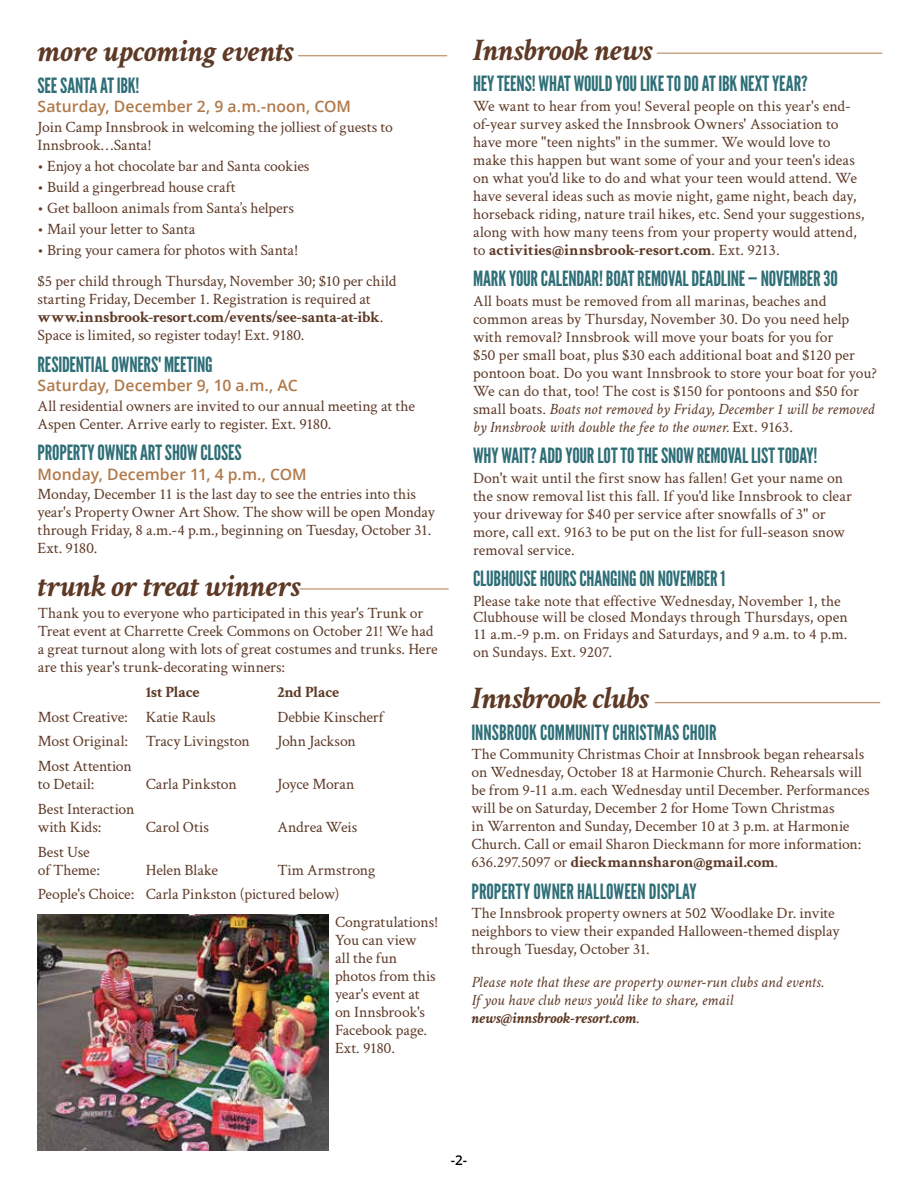
<style>
.page{position:relative;width:918px;height:1188px;background:#fff}
.page>*{position:absolute;margin:0;border:0;box-sizing:border-box;transform-origin:0 0}
.t1{font:italic 700 31.5px "Crimson";letter-spacing:-.005em;color:#5d3926}
.t2{font:21px "League Gothic";letter-spacing:-.005em;color:#2e6e77}
.t3{font:15.75px/18px "Crimson";color:#5d3926}
.t4{font:italic 15.75px/18px "Crimson";letter-spacing:.005em;color:#5d3926}
.t5{font:600 15.75px "Open Sans";letter-spacing:.005em;color:#b0794a}
.t6{font:700 15.75px "Crimson";letter-spacing:-.015em;color:#5d3926}
.t7{font:600 13.5px "Open Sans";color:#000}
.s1{font-weight:700}
.s2{font-style:italic}
</style>
<div class="page">
<hr style="left:655px;top:702px;width:225px;height:1px;background:#b0794a">
<hr style="left:298px;top:55px;width:149px;height:1px;background:#b0794a">
<hr style="left:657px;top:53px;width:225px;height:1px;background:#b0794a">
<hr style="left:300px;top:589px;width:149px;height:1px;background:#b0794a">
<img style="left:38px;top:915px;width:290px;height:235px">
<h1 class="t1" style="left:38px;top:32px;width:258px">more upcoming events</h1>
<h2 class="t2" style="left:38px;top:73px;width:104px">SEE SANTA AT IBK!</h2>
<p class="t5" style="left:38px;top:96px;width:315px">Saturday, December 2, 9 a.m.-noon, COM</p>
<p class="t3" style="left:38px;top:117px;width:357px">Join Camp Innsbrook in welcoming the jolliest of guests to<br>Innsbrook…Santa!</p>
<p class="t3" style="left:38px;top:156px;width:273px">• Enjoy a hot chocolate bar and Santa cookies</p>
<p class="t3" style="left:38px;top:177px;width:200px">• Build a gingerbread house craft</p>
<p class="t3" style="left:38px;top:198px;width:258px">• Get balloon animals from Santa’s helpers</p>
<p class="t3" style="left:38px;top:219px;width:159px">• Mail your letter to Santa</p>
<p class="t3" style="left:38px;top:233px;width:360px;line-height:31.5px">• Bring your camera for photos with Santa!<br>$5 per child through Thursday, November 30; $10 per child</p>
<p class="t3" style="left:38px;top:290px;width:347px">starting Friday, December 1. Registration is required at <span class="s1">www.innsbrook-resort.com/events/see-santa-at-ibk</span>.<br>Space is limited, so register today! Ext. 9180.</p>
<h2 class="t2" style="left:38px;top:352px;width:177px">RESIDENTIAL OWNERS' MEETING</h2>
<p class="t5" style="left:38px;top:375px;width:262px">Saturday, December 9, 10 a.m., AC</p>
<p class="t3" style="left:38px;top:396px;width:379px">All residential owners are invited to our annual meeting at the<br>Aspen Center. Arrive early to register. Ext. 9180.</p>
<h2 class="t2" style="left:38px;top:440px;width:206px">PROPERTY OWNER ART SHOW CLOSES</h2>
<p class="t5" style="left:38px;top:463px;width:271px">Monday, December 11, 4 p.m., COM</p>
<p class="t3" style="left:38px;top:485px;width:399px">Monday, December 11 is the last day to see the entries into this year's Property Owner Art Show. The show will be open Monday through Friday, 8 a.m.-4 p.m., beginning on Tuesday, October 31.<br>Ext. 9180.</p>
<h1 class="t1" style="left:38px;top:567px;width:264px">trunk or treat winners</h1>
<p class="t3" style="left:38px;top:603px;width:401px">Thank you to everyone who participated in this year's Trunk or Treat event at Charrette Creek Commons on October 21! We had a great turnout along with lots of great costumes and trunks. Here are this year's trunk-decorating winners:</p>
<p class="t6" style="left:146px;top:682px;width:55px">1st Place</p>
<p class="t6" style="left:277px;top:682px;width:64px">2nd Place</p>
<p class="t3" style="left:38px;top:707px;width:180px">Most Creative: Katie Rauls</p>
<p class="t3" style="left:277px;top:707px;width:108px">Debbie Kinscherf</p>
<p class="t3" style="left:38px;top:732px;width:214px">Most Original: Tracy Livingston</p>
<p class="t3" style="left:277px;top:732px;width:80px">John Jackson</p>
<p class="t3" style="left:38px;top:756px;width:96px">Most Attention to Detail:</p>
<p class="t3" style="left:146px;top:774px;width:92px">Carla Pinkston</p>
<p class="t3" style="left:277px;top:774px;width:79px">Joyce Moran</p>
<p class="t3" style="left:38px;top:799px;width:98px">Best Interaction with Kids:</p>
<p class="t3" style="left:146px;top:817px;width:65px">Carol Otis</p>
<p class="t3" style="left:277px;top:817px;width:81px">Andrea Weis</p>
<p class="t3" style="left:38px;top:842px;width:64px">Best Use of Theme:</p>
<p class="t3" style="left:146px;top:860px;width:74px">Helen Blake</p>
<p class="t3" style="left:38px;top:857px;width:339px;line-height:24.8px;text-indent:240px">Tim Armstrong<br>People's Choice: Carla Pinkston (pictured below)</p>
<p class="t3" style="left:335px;top:912px;width:105px">Congratulations!<br>You can view<br>all the fun photos from this year's event at on Innsbrook's<br>Facebook page.<br>Ext. 9180.</p>
<h1 class="t1" style="left:473px;top:31px;width:181px">Innsbrook news</h1>
<h2 class="t2" style="left:473px;top:71px;width:336px">HEY TEENS! WHAT WOULD YOU LIKE TO DO AT IBK NEXT YEAR?</h2>
<p class="t3" style="left:473px;top:96px;width:393px">We want to hear from you! Several people on this year's end&shy;of-year survey asked the Innsbrook Owners' Association to have more "teen nights" in the summer. We would love to make this happen but want some of your and your teen's ideas on what you'd like to do and what your teen would attend. We have several ideas such as movie night, game night, beach day, horseback riding, nature trail hikes, etc. Send your suggestions, along with how many teens from your property would attend, to <span class="s1">activities@innsbrook-resort.com</span>. Ext. 9213.</p>
<h2 class="t2" style="left:473px;top:266px;width:366px">MARK YOUR CALENDAR! BOAT REMOVAL DEADLINE — NOVEMBER 30</h2>
<p class="t3" style="left:473px;top:291px;width:406px">All boats must be removed from all marinas, beaches and common areas by Thursday, November 30. Do you need help with removal? Innsbrook will move your boats for you for<br>$50 per small boat, plus $30 each additional boat and $120 per pontoon boat. Do you want Innsbrook to store your boat for you?<br>We can do that, too! The cost is $150 for pontoons and $50 for small boats. <span class="s2">Boats not removed by Friday, December 1 will be removed by Innsbrook with double the fee to the owner.</span> Ext. 9163.</p>
<h2 class="t2" style="left:473px;top:443px;width:346px">WHY WAIT? ADD YOUR LOT TO THE SNOW REMOVAL LIST TODAY!</h2>
<p class="t3" style="left:473px;top:468px;width:381px">Don't wait until the first snow has fallen! Get your name on the snow removal list this fall. If you'd like Innsbrook to clear your driveway for $40 per service after snowfalls of 3" or more, call ext. 9163 to be put on the list for full-season snow removal service.</p>
<h2 class="t2" style="left:473px;top:566px;width:254px">CLUBHOUSE HOURS CHANGING ON NOVEMBER 1</h2>
<p class="t3" style="left:473px;top:592px;width:376px;line-height:16.5px">Please take note that effective Wednesday, November 1, the<br>Clubhouse will be closed Mondays through Thursdays, open<br>11 a.m.-9 p.m. on Fridays and Saturdays, and 9 a.m. to 4 p.m.</p>
<p class="t3" style="left:473px;top:642px;width:140px">on Sundays. Ext. 9207.</p>
<h1 class="t1" style="left:472px;top:679px;width:179px">Innsbrook clubs</h1>
<h2 class="t2" style="left:472px;top:720px;width:247px">INNSBROOK COMMUNITY CHRISTMAS CHOIR</h2>
<p class="t3" style="left:472px;top:744px;width:400px">The Community Christmas Choir at Innsbrook began rehearsals on Wednesday, October 18 at Harmonie Church. Rehearsals will be from 9-11 a.m. each Wednesday until December. Performances will be on Saturday, December 2 for Home Town Christmas<br>in Warrenton and Sunday, December 10 at 3 p.m. at Harmonie Church. Call or email Sharon Dieckmann for more information:<br>636.297.5097 or <span class="s1">dieckmannsharon@gmail.com</span>.</p>
<h2 class="t2" style="left:471px;top:879px;width:227px">PROPERTY OWNER HALLOWEEN DISPLAY</h2>
<p class="t3" style="left:472px;top:903px;width:369px">The Innsbrook property owners at 502 Woodlake Dr. invite neighbors to view their expanded Halloween-themed display through Tuesday, October 31.</p>
<p class="t4" style="left:472px;top:973px;width:353px">Please note that these are property owner-run clubs and events.<br>If you have club news you'd like to share, email <span class="s1">news@innsbrook-resort.com</span>.</p>
<p class="t7" style="left:451px;top:1151px;width:18px">-2-</p>
</div>
